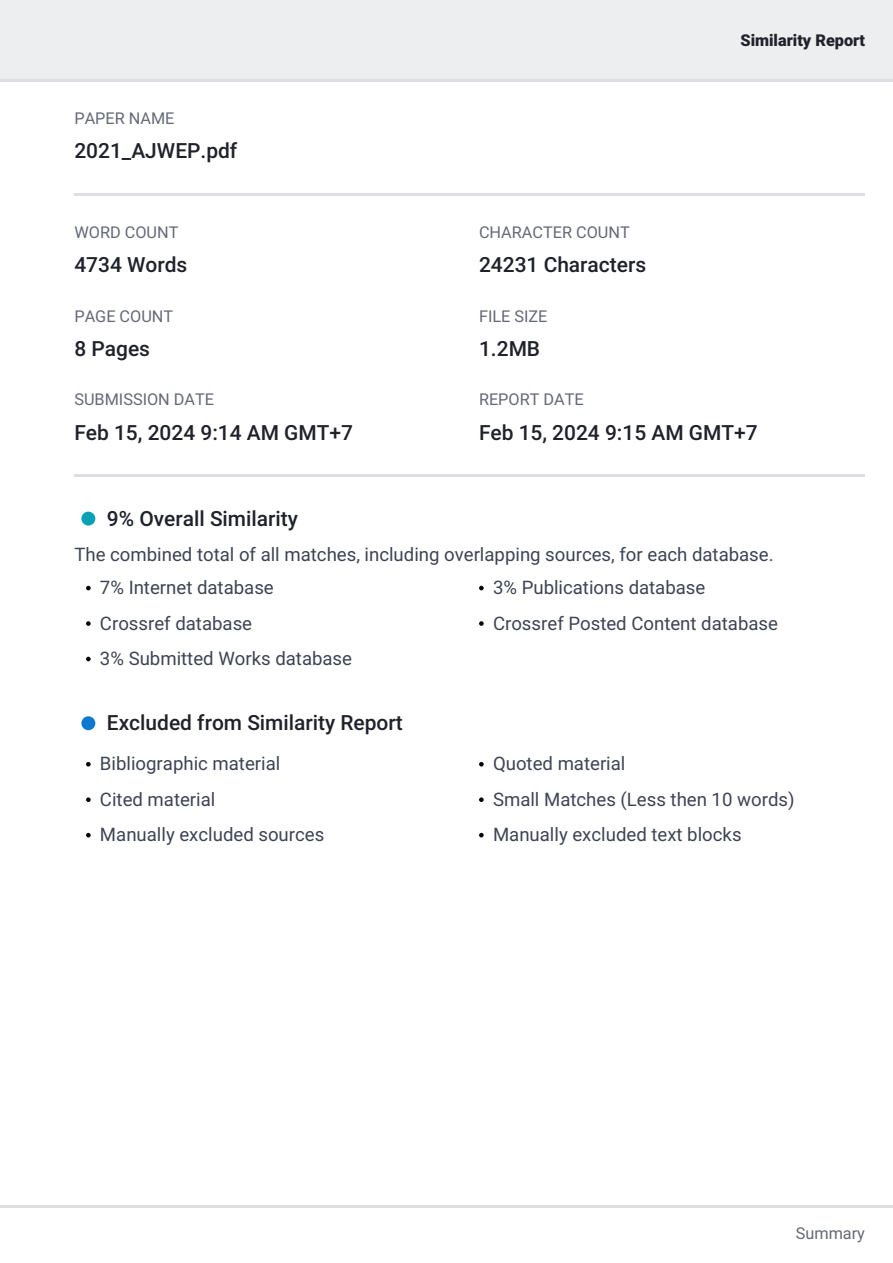
<style>
.page{position:relative;width:893px;height:1263px;background:#fff}
.page>*{position:absolute;margin:0;border:0;box-sizing:border-box;transform-origin:0 0}
.t1{font:21px "Roboto+Noto Sans CJK SC Medium";color:#1f222a}
.t2{font:18.6px/33.2px "Roboto+Noto Sans CJK SC Regular";color:#3d4454}
.t3{font:16.35px "Roboto+Noto Sans CJK SC Regular";color:#646976}
.t4{font:16.35px "Roboto+Noto Sans CJK SC Black";color:#1f222a}
</style>
<div class="page">
<div style="left:0;top:0;width:893px;height:81px;background:#edeef0"></div>
<hr style="left:0;top:79px;width:893px;height:2px;background:#dddee1">
<hr style="left:74px;top:193px;width:791px;height:2px;background:#dddee1">
<hr style="left:74px;top:474px;width:791px;height:3px;background:#dddee1">
<div style="left:81px;top:512px;width:14px;height:14px;background:#07a0b5;border-radius:50%"></div>
<svg style="left:86px;top:586px;width:5px;height:4px"></svg>
<svg style="left:479px;top:586px;width:5px;height:4px"></svg>
<svg style="left:86px;top:621px;width:5px;height:5px"></svg>
<svg style="left:479px;top:621px;width:5px;height:5px"></svg>
<svg style="left:86px;top:657px;width:5px;height:4px"></svg>
<div style="left:81px;top:716px;width:14px;height:14px;background:#0c78ce;border-radius:50%"></div>
<svg style="left:86px;top:762px;width:5px;height:4px"></svg>
<svg style="left:479px;top:762px;width:5px;height:4px"></svg>
<svg style="left:86px;top:797px;width:5px;height:5px"></svg>
<svg style="left:479px;top:797px;width:5px;height:5px"></svg>
<svg style="left:86px;top:833px;width:5px;height:4px"></svg>
<svg style="left:479px;top:833px;width:5px;height:4px"></svg>
<hr style="left:0;top:1205px;width:893px;height:2px;background:#dddee1">
<p class="t3" style="left:74px;top:109px;width:102px">PAPER NAME</p>
<p class="t1" style="left:74px;top:139px;width:164px">2021_AJWEP.pdf</p>
<p class="t3" style="left:74px;top:223px;width:105px">WORD COUNT</p>
<p class="t1" style="left:74px;top:253px;width:115px">4734 Words</p>
<p class="t3" style="left:74px;top:307px;width:100px">PAGE COUNT</p>
<p class="t1" style="left:74px;top:336px;width:77px">8 Pages</p>
<p class="t3" style="left:74px;top:390px;width:141px">SUBMISSION DATE</p>
<p class="t1" style="left:74px;top:420px;width:280px">Feb 15, 2024 9:14 AM GMT+7</p>
<p class="t3" style="left:479px;top:223px;width:152px">CHARACTER COUNT</p>
<p class="t1" style="left:479px;top:253px;width:169px">24231 Characters</p>
<p class="t3" style="left:479px;top:307px;width:70px">FILE SIZE</p>
<p class="t1" style="left:479px;top:336px;width:63px">1.2MB</p>
<p class="t4" style="left:740px;top:31px;width:126px">Similarity Report</p>
<p class="t3" style="left:479px;top:390px;width:106px">REPORT DATE</p>
<p class="t1" style="left:479px;top:420px;width:280px">Feb 15, 2024 9:15 AM GMT+7</p>
<p class="t1" style="left:107px;top:506px;width:193px">9% Overall Similarity</p>
<p class="t2" style="left:100px;top:538px;width:675px;text-indent:-26px">The combined total of all matches, including overlapping sources, for each database.<br>7% Internet database</p>
<p class="t2" style="left:493px;top:571px;width:214px">3% Publications database</p>
<p class="t2" style="left:100px;top:607px;width:154px">Crossref database</p>
<p class="t2" style="left:493px;top:607px;width:286px">Crossref Posted Content database</p>
<p class="t2" style="left:100px;top:642px;width:254px">3% Submitted Works database</p>
<p class="t1" style="left:107px;top:711px;width:297px">Excluded from Similarity Report</p>
<p class="t2" style="left:100px;top:747px;width:182px">Bibliographic material</p>
<p class="t2" style="left:493px;top:747px;width:134px">Quoted material</p>
<p class="t2" style="left:100px;top:783px;width:117px">Cited material</p>
<p class="t2" style="left:493px;top:783px;width:303px">Small Matches (Less then 10 words)</p>
<p class="t2" style="left:100px;top:818px;width:226px">Manually excluded sources</p>
<p class="t2" style="left:493px;top:818px;width:250px">Manually excluded text blocks</p>
<p class="t3" style="left:796px;top:1224px;width:71px">Summary</p>
</div>
